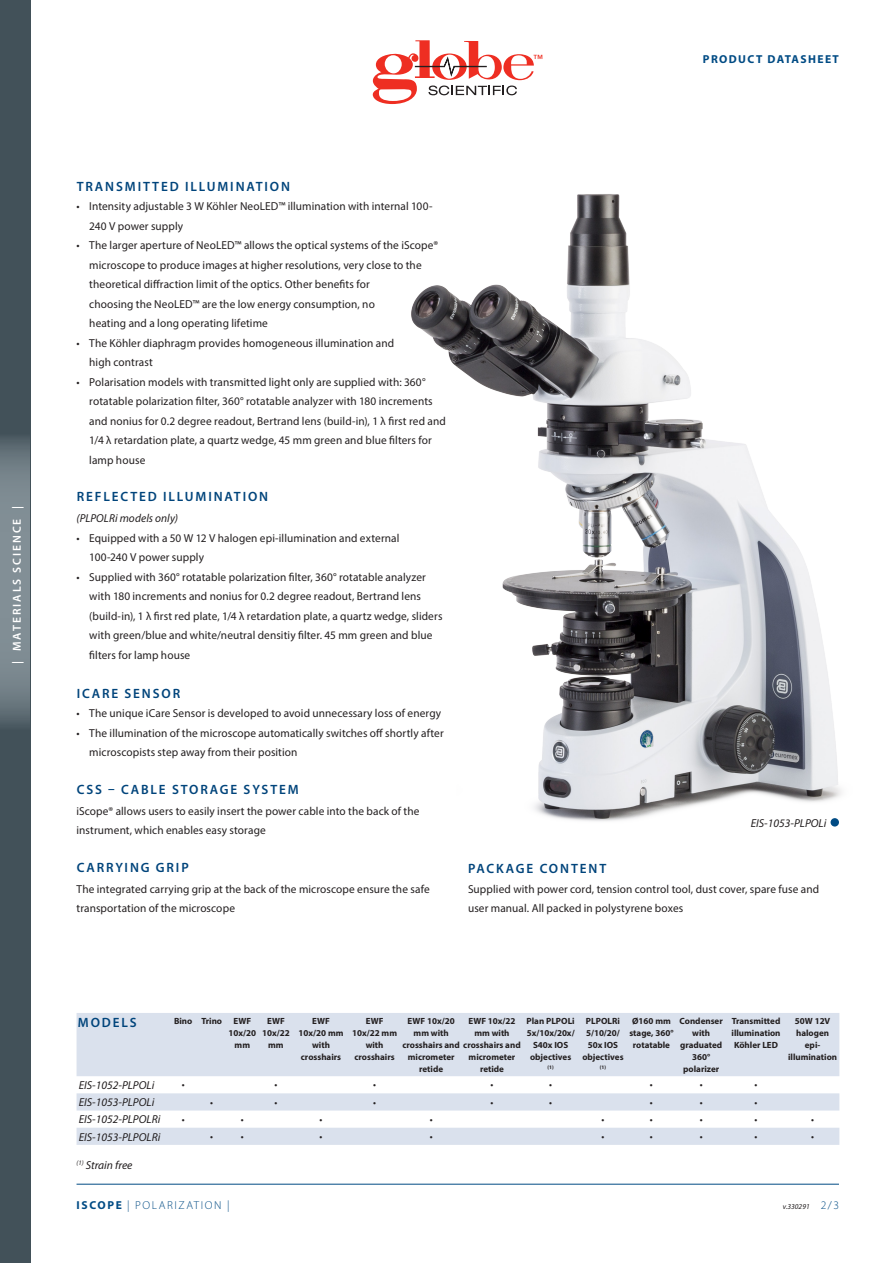
<style>
.page{position:relative;width:893px;height:1263px;background:#fff}
.page>*{position:absolute;margin:0;border:0;box-sizing:border-box;transform-origin:0 0}
.j_tussenkop{font:600 13.5px "Myriad Pro";letter-spacing:.14em;color:#00447b}
.j_plat{font:11.55px/19.5px "Myriad Pro";letter-spacing:.01em;color:#231f20}
.j_onderschrift{font:italic 11.55px "Myriad Pro";color:#231f20}
.t1{font:300 11.55px "Myriad Pro";letter-spacing:.14em;color:#004b84}
.j_plat-2{font:italic 11.55px "Myriad Pro";letter-spacing:.01em;color:#231f20}
.t2{font:600 11.55px "Myriad Pro";letter-spacing:.17em;color:#fff}
.t3{font:700 11.55px "Myriad Pro";letter-spacing:.12em;color:#004b84}
.j_tabel{font:10.65px "Myriad Pro";color:#231f20}
.t4{font:500 10.05px "Helvetica Neue";color:#ee2e22}
.j_tabel_x-as{font:700 9px/12px "Myriad Pro";color:#231f20;text-align:center}
.t5{font:italic 7.5px "Myriad Pro";color:#231f20}
.j_tabel_x-as-2{font:700 5.25px "Myriad Pro";color:#231f20}
.s1{font-weight:700}
</style>
<div class="page">
<img style="left:411px;top:194px;width:431px;height:633px">
<hr style="left:77px;top:1184px;width:762px;height:1px;background:#004b84">
<svg style="left:373px;top:40px;width:161px;height:64px"></svg>
<div style="left:0;top:0;width:30px;height:1263px;background:#425159"></div>
<div style="left:830px;top:818px;width:9px;height:8px;background:#004b84;border-radius:50%"></div>
<svg style="left:0;top:438px;width:30px;height:286px;fill:#808d94"></svg>
<svg style="left:77px;top:1013px;width:762px;height:132px;fill:#dae1ed"></svg>
<p class="t2" style="left:10px;top:664px;width:160px;rotate:-90deg">| MATERIALS SCIENCE |</p>
<p class="t4" style="left:533px;top:51px;width:11px">™</p>
<p class="t3" style="left:703px;top:51px;width:138px">PRODUCT DATASHEET</p>
<p class="j_tussenkop" style="left:77px;top:177px;width:215px">TRANSMITTED ILLUMINATION</p>
<p class="j_plat" style="left:89px;top:196px;width:345px;text-indent:-13px">• Intensity adjustable 3 W Köhler NeoLED™ illumination with internal 100-<br>240 V power supply</p>
<p class="j_plat" style="left:89px;top:235px;width:350px;text-indent:-13px">• The larger aperture of NeoLED™ allows the optical systems of the iScope® microscope to produce images at higher resolutions, very close to the theoretical diffraction limit of the optics. Other benefits for<br>choosing the NeoLED™ are the low energy consumption, no<br>heating and a long operating lifetime</p>
<p class="j_plat" style="left:89px;top:333px;width:306px;text-indent:-13px">• The Köhler diaphragm provides homogeneous illumination and high contrast</p>
<p class="j_plat" style="left:89px;top:372px;width:358px;text-indent:-13px">• Polarisation models with transmitted light only are supplied with: 360° rotatable polarization filter, 360° rotatable analyzer with 180 increments and nonius for 0.2 degree readout, Bertrand lens (build-in), 1 λ first red and 1/4 λ retardation plate, a quartz wedge, 45 mm green and blue filters for lamp house</p>
<p class="j_tussenkop" style="left:77px;top:488px;width:193px">REFLECTED ILLUMINATION</p>
<p class="j_plat-2" style="left:77px;top:511px;width:103px">(PLPOLRi models only)</p>
<p class="j_plat" style="left:89px;top:528px;width:312px;text-indent:-13px">• Equipped with a 50 W 12 V halogen epi-illumination and external<br>100-240 V power supply</p>
<p class="j_plat" style="left:89px;top:567px;width:355px;text-indent:-13px">• Supplied with 360° rotatable polarization filter, 360° rotatable analyzer with 180 increments and nonius for 0.2 degree readout, Bertrand lens (build-in), 1 λ first red plate, 1/4 λ retardation plate, a quartz wedge, sliders with green/blue and white/neutral densitiy filter. 45 mm green and blue filters for lamp house</p>
<p class="j_tussenkop" style="left:77px;top:684px;width:105px">ICARE SENSOR</p>
<p class="j_plat" style="left:77px;top:703px;width:366px">• The unique iCare Sensor is developed to avoid unnecessary loss of energy</p>
<p class="j_plat" style="left:89px;top:723px;width:356px;text-indent:-13px">• The illumination of the microscope automatically switches off shortly after microscopists step away from their position</p>
<p class="j_tussenkop" style="left:77px;top:780px;width:224px">CSS – CABLE STORAGE SYSTEM</p>
<p class="j_plat" style="left:77px;top:801px;width:344px">iScope® allows users to easily insert the power cable into the back of the instrument, which enables easy storage</p>
<p class="j_tussenkop" style="left:77px;top:858px;width:114px">CARRYING GRIP</p>
<p class="j_plat" style="left:77px;top:879px;width:355px">The integrated carrying grip at the back of the microscope ensure the safe transportation of the microscope</p>
<p class="j_onderschrift" style="left:751px;top:815px;width:77px">EIS-1053-PLPOLi</p>
<p class="j_tussenkop" style="left:468px;top:860px;width:140px">PACKAGE CONTENT</p>
<p class="j_plat" style="left:468px;top:879px;width:353px">Supplied with power cord, tension control tool, dust cover, spare fuse and user manual. All packed in polystyrene boxes</p>
<p class="j_tussenkop" style="left:78px;top:1014px;width:60px">MODELS</p>
<p class="j_tabel_x-as" style="left:174px;top:1014px;width:20px">Bino</p>
<p class="j_tabel_x-as" style="left:201px;top:1014px;width:22px">Trino</p>
<p class="j_tabel_x-as" style="left:234px;top:1014px;width:19px">EWF</p>
<p class="j_tabel_x-as" style="left:229px;top:1026px;width:29px">10x/20 mm</p>
<p class="j_tabel_x-as" style="left:267px;top:1014px;width:19px">EWF</p>
<p class="j_tabel_x-as" style="left:262px;top:1026px;width:29px">10x/22 mm</p>
<p class="j_tabel_x-as" style="left:312px;top:1014px;width:19px">EWF</p>
<p class="j_tabel_x-as" style="left:299px;top:1026px;width:46px">10x/20 mm</p>
<p class="j_tabel_x-as" style="left:312px;top:1038px;width:19px">with</p>
<p class="j_tabel_x-as" style="left:301px;top:1050px;width:42px">crosshairs</p>
<p class="j_tabel_x-as" style="left:527px;top:1014px;width:50px">Plan PLPOLi</p>
<p class="j_tabel_x-as" style="left:527px;top:1026px;width:49px">5x/10x/20x/<br>S40x IOS objectives</p>
<p class="j_tabel_x-as-2" style="left:548px;top:1064px;width:8px">(1)</p>
<p class="j_tabel_x-as" style="left:408px;top:1014px;width:49px">EWF 10x/20</p>
<p class="j_tabel_x-as" style="left:414px;top:1026px;width:37px">mm with</p>
<p class="j_tabel_x-as" style="left:402px;top:1038px;width:120px">crosshairs and crosshairs and</p>
<p class="j_tabel_x-as" style="left:408px;top:1050px;width:48px">micrometer</p>
<p class="j_tabel_x-as" style="left:419px;top:1062px;width:25px">retide</p>
<p class="j_tabel_x-as" style="left:468px;top:1014px;width:49px">EWF 10x/22 mm with</p>
<p class="j_tabel_x-as" style="left:469px;top:1050px;width:48px">micrometer retide</p>
<p class="j_tabel_x-as" style="left:366px;top:1014px;width:19px">EWF</p>
<p class="j_tabel_x-as" style="left:352px;top:1026px;width:46px">10x/22 mm</p>
<p class="j_tabel_x-as" style="left:366px;top:1038px;width:19px">with</p>
<p class="j_tabel_x-as" style="left:354px;top:1050px;width:42px">crosshairs</p>
<p class="j_tabel_x-as" style="left:629px;top:1014px;width:46px">Ø160 mm stage, 360° rotatable</p>
<p class="j_tabel_x-as" style="left:680px;top:1014px;width:45px">Condenser with</p>
<p class="j_tabel_x-as" style="left:582px;top:1014px;width:43px">PLPOLRi<br>5/10/20/<br>50x IOS objectives</p>
<p class="j_tabel_x-as-2" style="left:600px;top:1064px;width:8px">(1)</p>
<p class="j_tabel_x-as" style="left:680px;top:1038px;width:44px">graduated<br>360° polarizer</p>
<p class="j_tabel_x-as" style="left:731px;top:1014px;width:51px;text-align:justify">Transmitted illumination Köhler LED</p>
<p class="j_tabel_x-as" style="left:795px;top:1014px;width:37px">50W 12V</p>
<p class="j_tabel_x-as" style="left:796px;top:1026px;width:35px">halogen epi-</p>
<p class="j_tabel_x-as" style="left:788px;top:1050px;width:51px">illumination</p>
<p class="j_onderschrift" style="left:79px;top:1078px;width:77px">EIS-1052-PLPOLi</p>
<p class="j_tabel" style="left:182px;top:1078px;width:4px">•</p>
<p class="j_tabel" style="left:274px;top:1078px;width:4px">•</p>
<p class="j_tabel" style="left:373px;top:1078px;width:4px">•</p>
<p class="j_tabel" style="left:490px;top:1078px;width:4px">•</p>
<p class="j_tabel" style="left:549px;top:1078px;width:4px">•</p>
<p class="j_tabel" style="left:650px;top:1078px;width:4px">•</p>
<p class="j_tabel" style="left:700px;top:1078px;width:4px">•</p>
<p class="j_tabel" style="left:755px;top:1078px;width:4px">•</p>
<p class="j_onderschrift" style="left:79px;top:1095px;width:77px">EIS-1053-PLPOLi</p>
<p class="j_tabel" style="left:210px;top:1095px;width:4px">•</p>
<p class="j_tabel" style="left:274px;top:1095px;width:4px">•</p>
<p class="j_tabel" style="left:373px;top:1095px;width:4px">•</p>
<p class="j_tabel" style="left:490px;top:1095px;width:4px">•</p>
<p class="j_tabel" style="left:549px;top:1095px;width:4px">•</p>
<p class="j_tabel" style="left:650px;top:1095px;width:4px">•</p>
<p class="j_tabel" style="left:700px;top:1095px;width:4px">•</p>
<p class="j_tabel" style="left:755px;top:1095px;width:4px">•</p>
<p class="j_onderschrift" style="left:79px;top:1112px;width:83px">EIS-1052-PLPOLRi</p>
<p class="j_tabel" style="left:182px;top:1113px;width:4px">•</p>
<p class="j_tabel" style="left:241px;top:1113px;width:4px">•</p>
<p class="j_tabel" style="left:320px;top:1113px;width:4px">•</p>
<p class="j_tabel" style="left:430px;top:1113px;width:4px">•</p>
<p class="j_tabel" style="left:601px;top:1113px;width:4px">•</p>
<p class="j_tabel" style="left:650px;top:1113px;width:4px">•</p>
<p class="j_tabel" style="left:700px;top:1113px;width:4px">•</p>
<p class="j_tabel" style="left:755px;top:1113px;width:4px">•</p>
<p class="j_tabel" style="left:811px;top:1113px;width:4px">•</p>
<p class="j_onderschrift" style="left:79px;top:1129px;width:83px">EIS-1053-PLPOLRi</p>
<p class="j_tabel" style="left:210px;top:1130px;width:4px">•</p>
<p class="j_tabel" style="left:241px;top:1130px;width:4px">•</p>
<p class="j_tabel" style="left:320px;top:1130px;width:4px">•</p>
<p class="j_tabel" style="left:430px;top:1130px;width:4px">•</p>
<p class="j_tabel" style="left:601px;top:1130px;width:4px">•</p>
<p class="j_tabel" style="left:650px;top:1130px;width:4px">•</p>
<p class="j_tabel" style="left:700px;top:1130px;width:4px">•</p>
<p class="j_tabel" style="left:755px;top:1130px;width:4px">•</p>
<p class="j_tabel" style="left:811px;top:1130px;width:4px">•</p>
<p class="j_onderschrift" style="left:77px;top:1158px;width:58px"><sup>(1)</sup> Strain free</p>
<p class="t1" style="left:77px;top:1198px;width:154px"><span class="s1">ISCOPE</span> | POLARIZATION |</p>
<p class="t5" style="left:783px;top:1201px;width:28px">v.330291</p>
<p class="t1" style="left:821px;top:1198px;width:20px">2/3</p>
</div>
